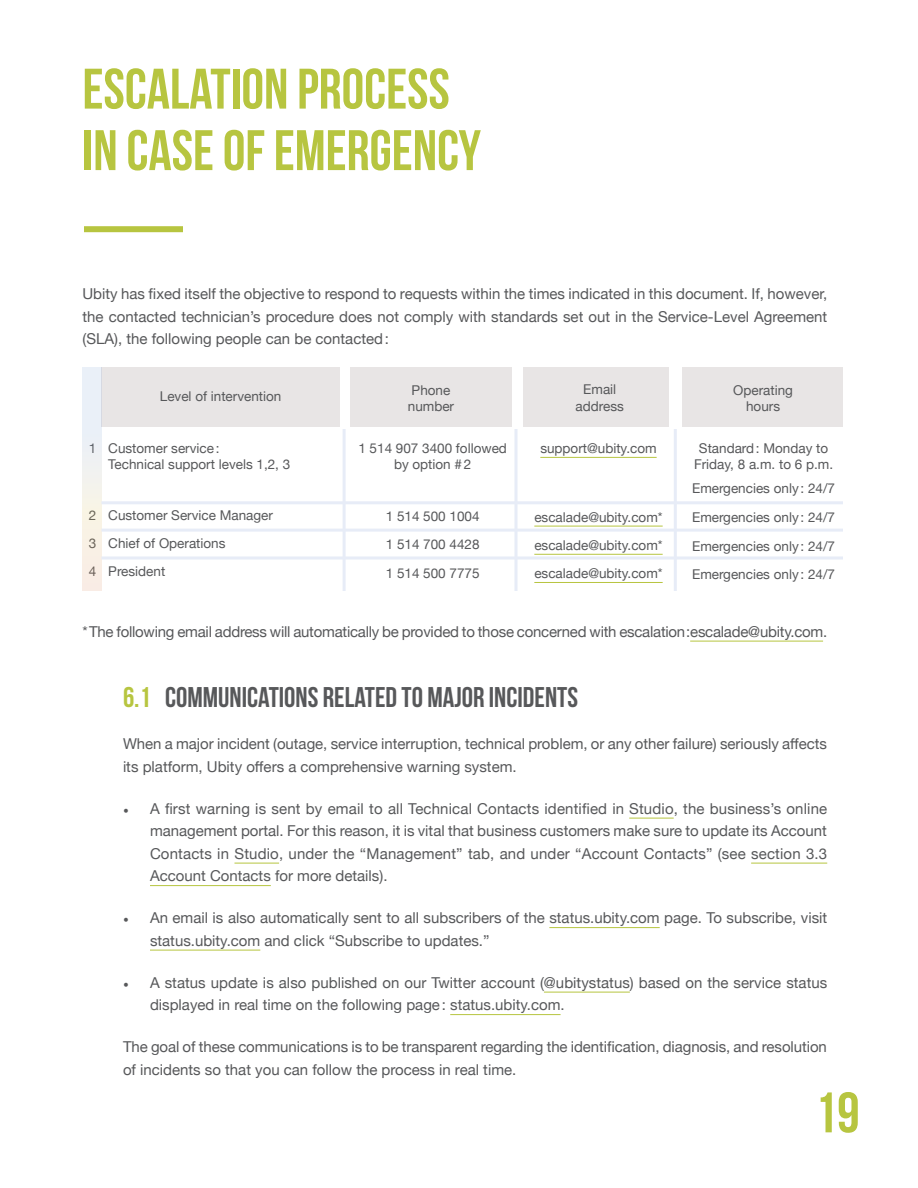
<style>
.page{position:relative;width:918px;height:1188px;background:#fff}
.page>*{position:absolute;margin:0;border:0;box-sizing:border-box;transform-origin:0 0}
.t1{font:57px/61.5px "Bebas Neue";color:#b7c540}
.t2{font:28.5px "Bebas Neue";color:#57585a}
.t3{font:15px/22.5px "Helvetica Neue";color:#57585a}
.t4{font:13.5px/28.2px "Helvetica Neue";color:#57585a}
.s1{color:#b7c540}
.s2{font-family:"Minion Pro"}
</style>
<div class="page">
<hr style="left:690px;top:641px;width:133px;height:1px;background:#b7c540">
<hr style="left:629px;top:818px;width:45px;height:1px;background:#b7c540">
<hr style="left:234px;top:863px;width:45px;height:1px;background:#b7c540">
<hr style="left:751px;top:863px;width:76px;height:1px;background:#b7c540">
<hr style="left:150px;top:885px;width:121px;height:1px;background:#b7c540">
<hr style="left:549px;top:927px;width:111px;height:1px;background:#b7c540">
<hr style="left:150px;top:950px;width:110px;height:1px;background:#b7c540">
<hr style="left:544px;top:992px;width:86px;height:1px;background:#b7c540">
<hr style="left:450px;top:1014px;width:111px;height:1px;background:#b7c540">
<div style="left:101px;top:368px;width:238px;height:59px;background:#e8e5e5"></div>
<div style="left:350px;top:368px;width:162px;height:59px;background:#e8e5e5"></div>
<div style="left:523px;top:368px;width:146px;height:59px;background:#e8e5e5"></div>
<div style="left:682px;top:368px;width:161px;height:59px;background:#e8e5e5"></div>
<hr style="left:540px;top:457px;width:117px;height:1px;background:#b7c540">
<hr style="left:534px;top:526px;width:129px;height:1px;background:#b7c540">
<hr style="left:534px;top:554px;width:129px;height:1px;background:#b7c540">
<hr style="left:534px;top:582px;width:129px;height:1px;background:#b7c540">
<div style="left:82px;top:368px;width:19px;height:222px;background:#f3f0ee"></div>
<hr style="left:343px;top:429px;width:3px;height:162px;background:#e7ecf7">
<hr style="left:514px;top:429px;width:4px;height:162px;background:#e7ecf7">
<hr style="left:674px;top:429px;width:3px;height:162px;background:#e7ecf7">
<hr style="left:101px;top:501px;width:742px;height:3px;background:#e7ecf7">
<hr style="left:101px;top:529px;width:742px;height:3px;background:#e7ecf7">
<hr style="left:101px;top:556px;width:742px;height:4px;background:#e7ecf7">
<div style="left:84px;top:226px;width:99px;height:6px;background:#b7c540"></div>
<h1 class="t1" style="left:82px;top:57px;width:400px">ESCALATION PROCESS<br>IN CASE OF EMERGENCY</h1>
<p class="t3" style="left:82px;top:283px;width:746px;text-align:justify">Ubity has fixed itself the objective to respond to requests within the times indicated in this document. If, however, the contacted technician’s procedure does not comply with standards set out in the Service-Level Agreement (SLA), the following people can be contacted:</p>
<p class="t4" style="left:160px;top:383px;width:123px">Level of intervention</p>
<p class="t4" style="left:108px;top:441px;width:184px;line-height:16.2px;text-indent:-19px">1 Customer service:<br>Technical support levels 1,2, 3</p>
<p class="t4" style="left:89px;top:502px;width:186px">2 Customer Service Manager<br>3 Chief of Operations<br>4 President</p>
<p class="t4" style="left:408px;top:383px;width:48px;line-height:16.2px">Phone number</p>
<p class="t4" style="left:358px;top:441px;width:150px;line-height:16.2px;text-align:center">1 514 907 3400 followed by option #2</p>
<p class="t4" style="left:386px;top:503px;width:95px;text-align:justify">1 514 500 1004<br>1 514 700 4428<br>1 514 500 7775</p>
<p class="t4" style="left:576px;top:382px;width:50px;line-height:16.2px;text-align:center">Email address</p>
<p class="t4" style="left:540px;top:435px;width:118px">support@ubity.com</p>
<p class="t4" style="left:534px;top:503px;width:130px;text-align:justify">escalade@ubity.com* escalade@ubity.com* escalade@ubity.com*</p>
<p class="t4" style="left:733px;top:383px;width:61px;line-height:16.2px;text-align:center">Operating hours</p>
<p class="t4" style="left:694px;top:441px;width:141px;line-height:16.2px;text-align:center">Standard: Monday to<br>Friday, 8 a.m. to 6 p.m.</p>
<p class="t4" style="left:692px;top:474px;width:144px;line-height:29.7px">Emergencies only: 24/7<br>Emergencies only: 24/7</p>
<p class="t4" style="left:692px;top:533px;width:144px">Emergencies only: 24/7<br>Emergencies only: 24/7</p>
<p class="t3" style="left:82px;top:621px;width:746px">*The following email address will automatically be provided to those concerned with escalation:escalade@ubity.com.</p>
<h2 class="t2" style="left:123px;top:682px;width:456px"><span class="s1">6.1</span> COMMUNICATIONS RELATED TO MAJOR INCIDENTS</h2>
<p class="t3" style="left:123px;top:733px;width:706px">When a major incident (outage, service interruption, technical problem, or any other failure) seriously affects its platform, Ubity offers a comprehensive warning system.</p>
<p class="t3" style="left:150px;top:798px;width:679px;text-align:justify;text-indent:-27px"><span class="s2">•</span> A first warning is sent by email to all Technical Contacts identified in Studio, the business’s online management portal. For this reason, it is vital that business customers make sure to update its Account Contacts in Studio, under the “Management” tab, and under “Account Contacts” (see section 3.3<br>Account Contacts for more details).</p>
<p class="t3" style="left:150px;top:907px;width:679px;text-indent:-27px"><span class="s2">•</span> An email is also automatically sent to all subscribers of the status.ubity.com page. To subscribe, visit status.ubity.com and click “Subscribe to updates.”</p>
<p class="t3" style="left:150px;top:972px;width:679px;text-indent:-27px"><span class="s2">•</span> A status update is also published on our Twitter account (@ubitystatus) based on the service status displayed in real time on the following page: status.ubity.com.</p>
<p class="t3" style="left:123px;top:1036px;width:705px">The goal of these communications is to be transparent regarding the identification, diagnosis, and resolution of incidents so that you can follow the process in real time.</p>
<h1 class="t1" style="left:814px;top:1081px;width:47px">19</h1>
</div>
